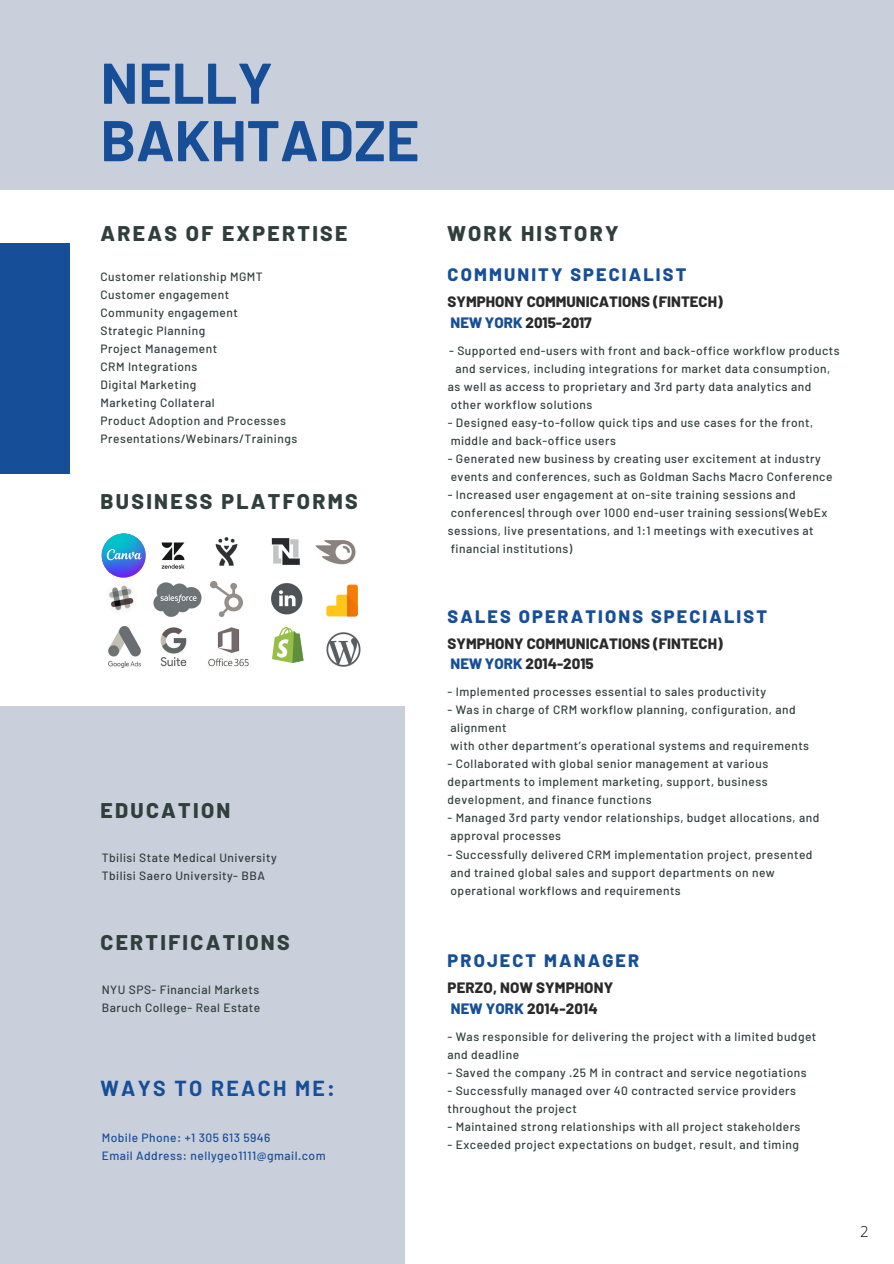
<style>
.page{position:relative;width:894px;height:1264px;background:#fff}
.page>*{position:absolute;margin:0;border:0;box-sizing:border-box;transform-origin:0 0}
.t1{font:700 57.3px/57.4px "Barlow";color:#164e98}
.t2{font:800 21.15px "Barlow";letter-spacing:.11em;color:#303f3c}
.t3{font:700 21.15px "Barlow";letter-spacing:.11em;color:#164e98}
.t4{font:800 18px "Barlow";letter-spacing:.12em;color:#164e98}
.t5{font:800 15px/20.2px "Barlow";color:#2a2a2a}
.t6{font:300 15px "Open Sans";color:#000}
.t7{font:500 12px/18px "Barlow";letter-spacing:.04em;color:#303f3c}
.t8{font:500 12px "Barlow";letter-spacing:.04em;color:#164e98}
.s1{color:#164e98}
</style>
<div class="page">
<div style="left:0;top:0;width:893px;height:189px;background:#c9cfdb"></div>
<div style="left:0;top:243px;width:69px;height:230px;background:#164e98"></div>
<div style="left:0;top:706px;width:404px;height:557px;background:#c9cfdb"></div>
<img style="left:215px;top:537px;width:23px;height:29px">
<img style="left:153px;top:582px;width:49px;height:34px">
<img style="left:211px;top:581px;width:31px;height:35px">
<img style="left:271px;top:583px;width:32px;height:32px">
<img style="left:109px;top:585px;width:25px;height:26px">
<img style="left:108px;top:627px;width:33px;height:40px">
<img style="left:326px;top:632px;width:35px;height:35px">
<img style="left:271px;top:538px;width:29px;height:27px">
<img style="left:160px;top:627px;width:89px;height:40px">
<img style="left:161px;top:542px;width:24px;height:27px">
<img style="left:315px;top:540px;width:41px;height:25px">
<svg style="left:326px;top:584px;width:32px;height:32px"></svg>
<svg style="left:272px;top:627px;width:31px;height:36px"></svg>
<svg style="left:102px;top:533px;width:44px;height:44px"></svg>
<p class="t1" style="left:100px;top:52px;width:320px">NELLY<br>BAKHTADZE</p>
<p class="t2" style="left:100px;top:219px;width:248px">AREAS OF EXPERTISE</p>
<p class="t7" style="left:100px;top:267px;width:164px">Customer relationship MGMT<br>Customer engagement</p>
<p class="t7" style="left:100px;top:303px;width:139px">Community engagement</p>
<p class="t7" style="left:100px;top:321px;width:106px">Strategic Planning</p>
<p class="t7" style="left:100px;top:339px;width:118px">Project Management</p>
<p class="t7" style="left:100px;top:357px;width:98px">CRM Integrations</p>
<p class="t7" style="left:100px;top:375px;width:97px">Digital Marketing</p>
<p class="t7" style="left:100px;top:393px;width:115px">Marketing Collateral</p>
<p class="t7" style="left:100px;top:411px;width:198px">Product Adoption and Processes<br>Presentations/Webinars/Trainings</p>
<p class="t2" style="left:100px;top:488px;width:258px">BUSINESS PLATFORMS</p>
<p class="t2" style="left:100px;top:796px;width:131px">EDUCATION</p>
<p class="t7" style="left:102px;top:848px;width:176px">Tbilisi State Medical University</p>
<p class="t7" style="left:102px;top:866px;width:165px">Tbilisi Saero University- BBA</p>
<p class="t2" style="left:100px;top:928px;width:191px">CERTIFICATIONS</p>
<p class="t7" style="left:102px;top:980px;width:160px">NYU SPS- Financial Markets<br>Baruch College- Real Estate</p>
<p class="t3" style="left:100px;top:1074px;width:236px">WAYS TO REACH ME:</p>
<p class="t8" style="left:102px;top:1129px;width:170px">Mobile Phone: +1 305 613 5946</p>
<p class="t8" style="left:102px;top:1147px;width:225px">Email Address: nellygeo1111@gmail.com</p>
<p class="t2" style="left:447px;top:219px;width:172px">WORK HISTORY</p>
<p class="t4" style="left:447px;top:263px;width:240px">COMMUNITY SPECIALIST</p>
<p class="t5" style="left:447px;top:291px;width:276px">SYMPHONY COMMUNICATIONS (FINTECH)<br><span class="s1">NEW YORK</span> 2015-2017</p>
<p class="t7" style="left:449px;top:341px;width:392px;text-align:center">- Supported end-users with front and back-office workflow products and services, including integrations for market data consumption,</p>
<p class="t7" style="left:447px;top:377px;width:365px">as well as access to proprietary and 3rd party data analytics and</p>
<p class="t7" style="left:450px;top:395px;width:143px">other workflow solutions</p>
<p class="t7" style="left:447px;top:413px;width:367px">- Designed easy-to-follow quick tips and use cases for the front,</p>
<p class="t7" style="left:450px;top:431px;width:167px">middle and back-office users</p>
<p class="t7" style="left:447px;top:449px;width:374px">- Generated new business by creating user excitement at industry</p>
<p class="t7" style="left:450px;top:467px;width:383px">events and conferences, such as Goldman Sachs Macro Conference</p>
<p class="t7" style="left:447px;top:485px;width:349px">- Increased user engagement at on-site training sessions and</p>
<p class="t7" style="left:450px;top:503px;width:378px">conferences| through over 1000 end-user training sessions(WebEx</p>
<p class="t7" style="left:447px;top:521px;width:367px">sessions, live presentations, and 1:1 meetings with executives at</p>
<p class="t7" style="left:450px;top:539px;width:123px">financial institutions)</p>
<p class="t4" style="left:447px;top:604px;width:321px">SALES OPERATIONS SPECIALIST</p>
<p class="t5" style="left:447px;top:632px;width:276px">SYMPHONY COMMUNICATIONS (FINTECH)<br><span class="s1">NEW YORK</span> 2014-2015</p>
<p class="t7" style="left:447px;top:682px;width:320px">- Implemented processes essential to sales productivity</p>
<p class="t7" style="left:447px;top:700px;width:349px">- Was in charge of CRM workflow planning, configuration, and</p>
<p class="t7" style="left:450px;top:718px;width:58px">alignment</p>
<p class="t7" style="left:450px;top:736px;width:360px">with other department’s operational systems and requirements</p>
<p class="t7" style="left:447px;top:754px;width:322px">- Collaborated with global senior management at various</p>
<p class="t7" style="left:447px;top:772px;width:321px">departments to implement marketing, support, business</p>
<p class="t7" style="left:447px;top:790px;width:205px">development, and finance functions</p>
<p class="t7" style="left:447px;top:808px;width:373px">- Managed 3rd party vendor relationships, budget allocations, and approval processes</p>
<p class="t7" style="left:447px;top:844px;width:366px">- Successfully delivered CRM implementation project, presented</p>
<p class="t7" style="left:450px;top:862px;width:326px">and trained global sales and support departments on new</p>
<p class="t7" style="left:450px;top:880px;width:232px">operational workflows and requirements</p>
<p class="t4" style="left:447px;top:949px;width:193px">PROJECT MANAGER</p>
<p class="t5" style="left:447px;top:977px;width:167px">PERZO, NOW SYMPHONY<br><span class="s1">NEW YORK</span> 2014-2014</p>
<p class="t7" style="left:447px;top:1027px;width:370px">- Was responsible for delivering the project with a limited budget and deadline</p>
<p class="t7" style="left:447px;top:1063px;width:360px">- Saved the company .25 M in contract and service negotiations</p>
<p class="t7" style="left:447px;top:1081px;width:350px">- Successfully managed over 40 contracted service providers</p>
<p class="t7" style="left:447px;top:1099px;width:131px">throughout the project</p>
<p class="t7" style="left:447px;top:1117px;width:354px">- Maintained strong relationships with all project stakeholders</p>
<p class="t7" style="left:447px;top:1135px;width:353px">- Exceeded project expectations on budget, result, and timing</p>
<p class="t6" style="left:859px;top:1220px;width:10px">2</p>
</div>
